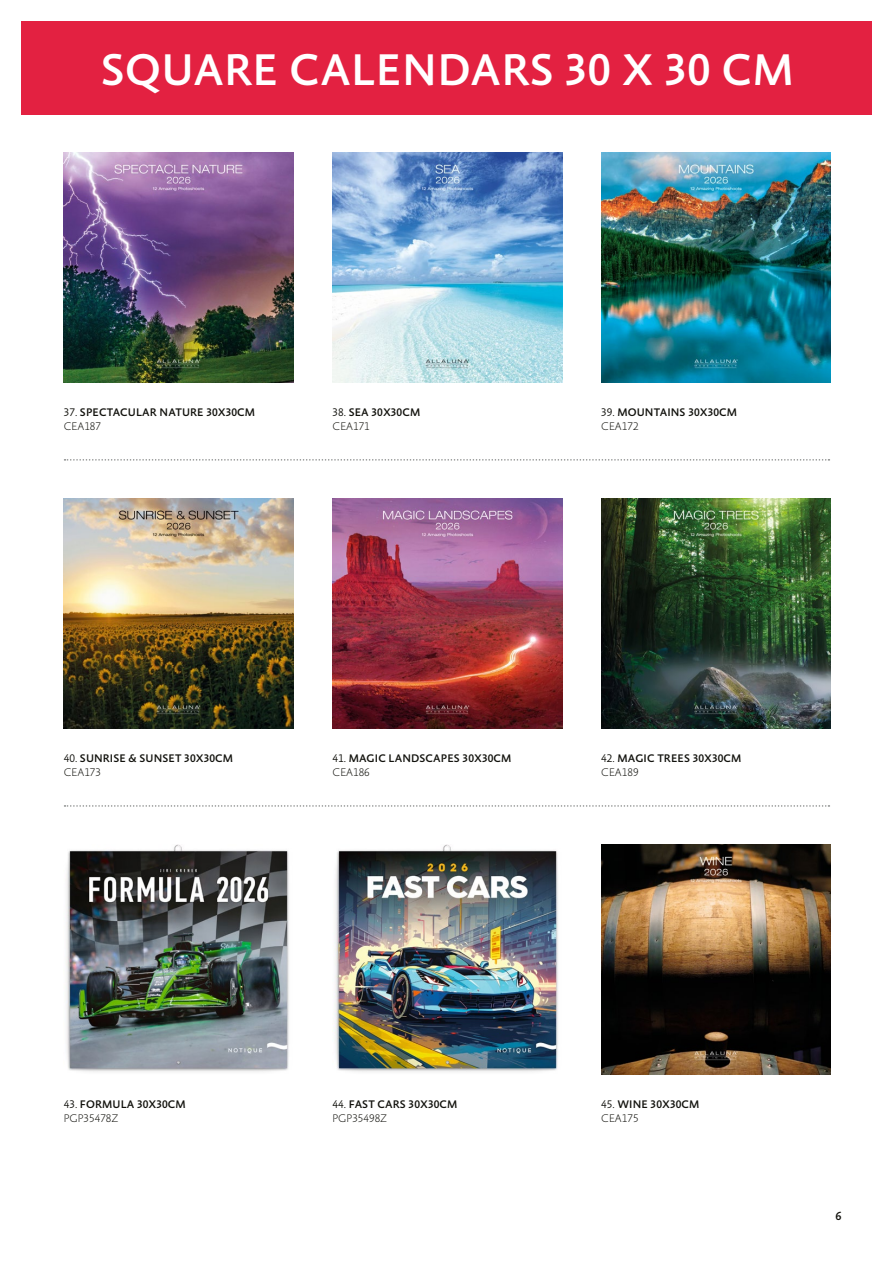
<style>
.page{position:relative;width:893px;height:1263px;background:#fff}
.page>*{position:absolute;margin:0;border:0;box-sizing:border-box;transform-origin:0 0}
.t1{font:500 45px "Absara Sans OT";letter-spacing:.01em;color:#fff}
.t2{font:500 12px "Absara Sans OT";color:#12120d}
.t3{font:500 11.1px/13.4px "Absara Sans OT";letter-spacing:.01em;color:#12120d}
.s1{font-weight:300}
.s2{font-weight:100}
</style>
<div class="page">
<div style="left:21px;top:21px;width:851px;height:94px;background:#e32141"></div>
<svg style="left:65px;top:459px;width:764px;height:2px"></svg>
<svg style="left:65px;top:805px;width:764px;height:2px"></svg>
<img style="left:64px;top:153px;width:229px;height:229px">
<img style="left:332px;top:153px;width:230px;height:229px">
<img style="left:601px;top:153px;width:230px;height:229px">
<img style="left:64px;top:499px;width:229px;height:229px">
<img style="left:332px;top:499px;width:230px;height:229px">
<img style="left:601px;top:499px;width:230px;height:229px">
<img style="left:66px;top:845px;width:223px;height:227px">
<img style="left:335px;top:845px;width:223px;height:227px">
<img style="left:601px;top:845px;width:230px;height:229px">
<h1 class="t1" style="left:101px;top:46px;width:695px">SQUARE CALENDARS 30 X 30 CM</h1>
<p class="t3" style="left:64px;top:406px;width:193px"><span class="s1">37.</span> SPECTACULAR NATURE 30X30CM<br><span class="s2">CEA187</span></p>
<p class="t3" style="left:332px;top:406px;width:89px"><span class="s1">38.</span> SEA 30X30CM<br><span class="s2">CEA171</span></p>
<p class="t3" style="left:601px;top:406px;width:137px"><span class="s1">39.</span> MOUNTAINS 30X30CM<br><span class="s2">CEA172</span></p>
<p class="t3" style="left:64px;top:753px;width:171px"><span class="s1">40.</span> SUNRISE &amp; SUNSET 30X30CM<br><span class="s2">CEA173</span></p>
<p class="t3" style="left:332px;top:753px;width:180px"><span class="s1">41.</span> MAGIC LANDSCAPES 30X30CM<br><span class="s2">CEA186</span></p>
<p class="t3" style="left:601px;top:753px;width:142px"><span class="s1">42.</span> MAGIC TREES 30X30CM<br><span class="s2">CEA189</span></p>
<p class="t3" style="left:64px;top:1099px;width:124px"><span class="s1">43.</span> FORMULA 30X30CM<br><span class="s2">PGP35478Z</span></p>
<p class="t3" style="left:332px;top:1099px;width:126px"><span class="s1">44.</span> FAST CARS 30X30CM<br><span class="s2">PGP35498Z</span></p>
<p class="t3" style="left:601px;top:1099px;width:100px"><span class="s1">45.</span> WINE 30X30CM<br><span class="s2">CEA175</span></p>
<p class="t2" style="left:835px;top:1210px;width:8px">6</p>
</div>
